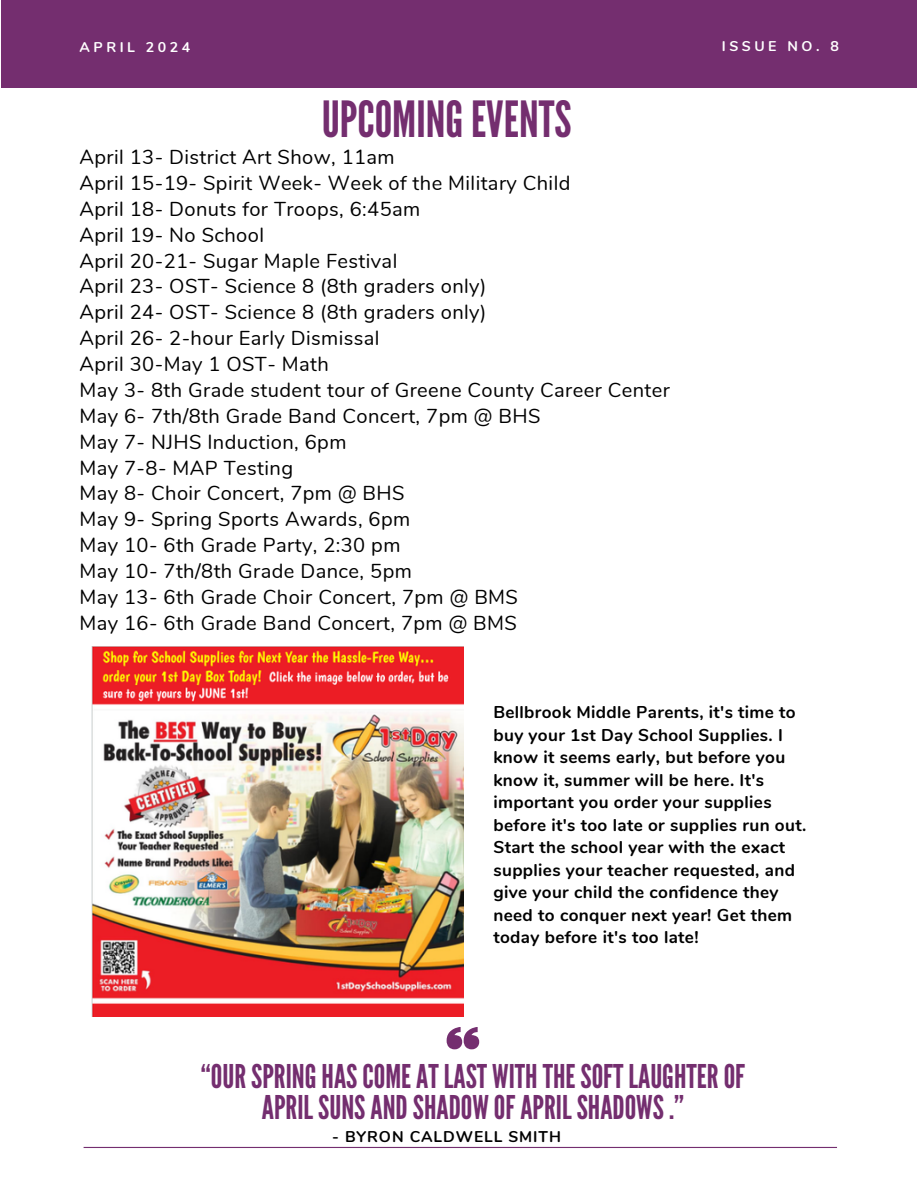
<style>
.page{position:relative;width:918px;height:1188px;background:#fff}
.page>*{position:absolute;margin:0;border:0;box-sizing:border-box;transform-origin:0 0}
.t1{font:49.8px "League Gothic";color:#742e6f}
.t2{font:32.7px/31.8px "League Gothic";color:#742e6f;text-align:center}
.t3{font:20.1px/25.8px "Nunito";letter-spacing:.02em;color:#000}
.t4{font:700 17.1px/22.5px "Nunito";letter-spacing:.02em;color:#000}
.t5{font:700 15.6px "Nunito";letter-spacing:.06em;color:#000}
.t6{font:700 14.1px "Nunito";letter-spacing:.25em;color:#fff}
</style>
<div class="page">
<div style="left:1px;top:0;width:916px;height:88px;background:#742e6f"></div>
<svg style="left:447px;top:1027px;width:32px;height:22px"></svg>
<hr style="left:84px;top:1147px;width:753px;height:1px;background:#742e6f">
<img style="left:92px;top:647px;width:371px;height:370px">
<p class="t6" style="left:80px;top:38px;width:112px">APRIL 2024</p>
<p class="t6" style="left:722px;top:37px;width:119px">ISSUE NO. 8</p>
<h1 class="t1" style="left:322px;top:90px;width:251px">UPCOMINGEVENTS</h1>
<p class="t3" style="left:80px;top:145px;width:592px">April 13- District Art Show, 11am<br>April 15-19- Spirit Week- Week of the Military Child<br>April 18- Donuts for Troops, 6:45am<br>April 19- No School<br>April 20-21- Sugar Maple Festival<br>April 23- OST- Science 8 (8th graders only)<br>April 24- OST- Science 8 (8th graders only)<br>April 26- 2-hour Early Dismissal<br>April 30-May 1 OST- Math<br>May 3- 8th Grade student tour of Greene County Career Center May 6- 7th/8th Grade Band Concert, 7pm @ BHS<br>May 7- NJHS Induction, 6pm<br>May 7-8- MAP Testing<br>May 8- Choir Concert, 7pm @ BHS<br>May 9- Spring Sports Awards, 6pm<br>May 10- 6th Grade Party, 2:30 pm<br>May 10- 7th/8th Grade Dance, 5pm<br>May 13- 6th Grade Choir Concert, 7pm @ BMS<br>May 16- 6th Grade Band Concert, 7pm @ BMS</p>
<p class="t4" style="left:493px;top:702px;width:314px">Bellbrook Middle Parents, it's time to buy your 1st Day School Supplies. I know it seems early, but before you know it, summer will be here. It's important you order your supplies before it's too late or supplies run out.<br>Start the school year with the exact supplies your teacher requested, and give your child the confidence they need to conquer next year! Get them today before it's too late!</p>
<h2 class="t2" style="left:201px;top:1061px;width:546px">“OURSPRINGHASCOMEATLAST WITHTHESOFTLAUGHTEROF<br>APRILSUNSANDSHADOW OFAPRILSHADOWS.”</h2>
<p class="t5" style="left:332px;top:1127px;width:230px">- BYRON CALDWELL SMITH</p>
</div>
